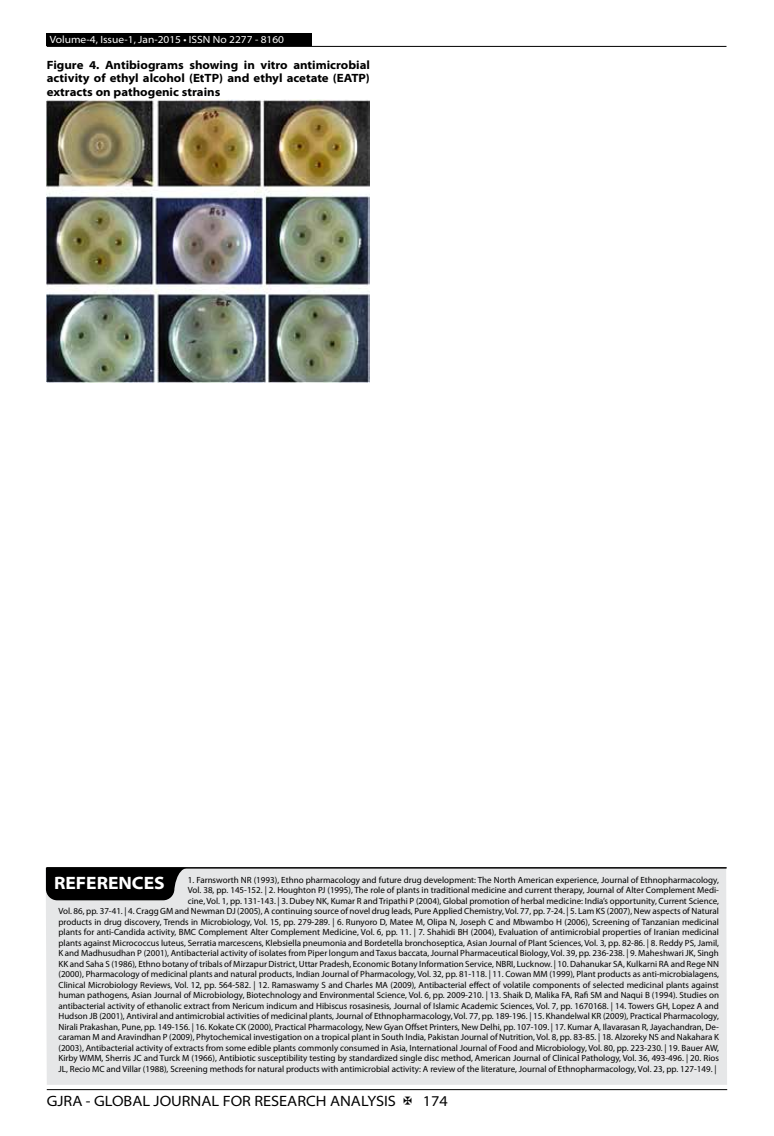
<style>
.page{position:relative;width:774px;height:1136px;background:#fff}
.page>*{position:absolute;margin:0;border:0;box-sizing:border-box;transform-origin:0 0}
.t1{font:700 semi-expanded 18px "Myriad Pro";color:#fff}
.t2{font:semi-expanded 15px "Myriad Pro";color:#000}
.t3{font:700 semi-expanded 12px/13.5px "Myriad Pro";color:#000;text-align:justify}
.t4{font:semi-expanded 10.5px "Myriad Pro";color:#fff}
.t5{font:9px/10.5px "Myriad Pro";color:#000;text-align:right}
</style>
<div class="page">
<hr style="left:47px;top:1089px;width:680px;height:1px;background:#000">
<div style="left:47px;top:33px;width:265px;height:13px;background:#000"></div>
<hr style="left:47px;top:46px;width:679px;height:1px;background:#000">
<img style="left:47px;top:99px;width:323px;height:283px">
<div style="left:46px;top:867px;width:681px;height:217px;background:#e6e7e8"></div>
<hr style="left:47px;top:867px;width:679px;height:1px;background:#000">
<svg style="left:46px;top:867px;width:142px;height:33px"></svg>
<p class="t4" style="left:50px;top:34px;width:236px">Volume-4, Issue-1, Jan-2015 • ISSN No 2277 - 8160</p>
<h3 class="t3" style="left:47px;top:58px;width:325px">Figure 4. Antibiograms showing in vitro antimicrobial activity of ethyl alcohol (EtTP) and ethyl acetate (EATP) extracts on pathogenic strains</h3>
<p class="t5" style="left:58px;top:874px;width:662px">1. Farnsworth NR (1993), Ethno pharmacology and future drug development: The North American experience, Journal of Ethnopharmacology,<br>Vol. 38, pp. 145-152. | 2. Houghton PJ (1995), The role of plants in traditional medicine and current therapy, Journal of Alter Complement Medi-<br>cine, Vol. 1, pp. 131-143. | 3. Dubey NK, Kumar R and Tripathi P (2004), Global promotion of herbal medicine: India’s opportunity, Current Science,<br>Vol. 86, pp. 37-41. | 4. Cragg GM and Newman DJ (2005), A continuing source of novel drug leads, Pure Applied Chemistry, Vol. 77, pp. 7-24. | 5. Lam KS (2007), New aspects of Natural products in drug discovery, Trends in Microbiology, Vol. 15, pp. 279-289. | 6. Runyoro D, Matee M, Olipa N, Joseph C and Mbwambo H (2006), Screening of Tanzanian medicinal plants for anti-Candida activity, BMC Complement Alter Complement Medicine, Vol. 6, pp. 11. | 7. Shahidi BH (2004), Evaluation of antimicrobial properties of Iranian medicinal plants against Micrococcus luteus, Serratia marcescens, Klebsiella pneumonia and Bordetella bronchoseptica, Asian Journal of Plant Sciences, Vol. 3, pp. 82-86. | 8. Reddy PS, Jamil, K and Madhusudhan P (2001), Antibacterial activity of isolates from Piper longum and Taxus baccata, Journal Pharmaceutical Biology, Vol. 39, pp. 236-238. | 9. Maheshwari JK, Singh KK and Saha S (1986), Ethno botany of tribals of Mirzapur District, Uttar Pradesh, Economic Botany Information Service, NBRI, Lucknow. | 10. Dahanukar SA, Kulkarni RA and Rege NN (2000), Pharmacology of medicinal plants and natural products, Indian Journal of Pharmacology, Vol. 32, pp. 81-118. | 11. Cowan MM (1999), Plant products as anti-microbialagens, Clinical Microbiology Reviews, Vol. 12, pp. 564-582. | 12. Ramaswamy S and Charles MA (2009), Antibacterial effect of volatile components of selected medicinal plants against human pathogens, Asian Journal of Microbiology, Biotechnology and Environmental Science, Vol. 6, pp. 2009-210. | 13. Shaik D, Malika FA, Rafi SM and Naqui B (1994). Studies on antibacterial activity of ethanolic extract from Nericum indicum and Hibiscus rosasinesis, Journal of Islamic Academic Sciences, Vol. 7, pp. 1670168. | 14. Towers GH, Lopez A and Hudson JB (2001), Antiviral and antimicrobial activities of medicinal plants, Journal of Ethnopharmacology, Vol. 77, pp. 189-196. | 15. Khandelwal KR (2009), Practical Pharmacology, Nirali Prakashan, Pune, pp. 149-156. | 16. Kokate CK (2000), Practical Pharmacology, New Gyan Offset Printers, New Delhi, pp. 107-109. | 17. Kumar A, Ilavarasan R, Jayachandran, De&shy;caraman M and Aravindhan P (2009), Phytochemical investigation on a tropical plant in South India, Pakistan Journal of Nutrition, Vol. 8, pp. 83-85. | 18. Alzoreky NS and Nakahara K (2003), Antibacterial activity of extracts from some edible plants commonly consumed in Asia, International Journal of Food and Microbiology, Vol. 80, pp. 223-230. | 19. Bauer AW, Kirby WMM, Sherris JC and Turck M (1966), Antibiotic susceptibility testing by standardized single disc method, American Journal of Clinical Pathology, Vol. 36, 493-496. | 20. Rios JL, Recio MC and Villar (1988), Screening methods for natural products with antimicrobial activity: A review of the literature, Journal of Ethnopharmacology, Vol. 23, pp. 127-149. |</p>
<h1 class="t1" style="left:54px;top:872px;width:112px">REFERENCES</h1>
<h2 class="t2" style="left:47px;top:1092px;width:351px">GJRA - GLOBAL JOURNAL FOR RESEARCH ANALYSIS</h2>
<h2 class="t2" style="left:423px;top:1092px;width:27px">174</h2>
</div>
